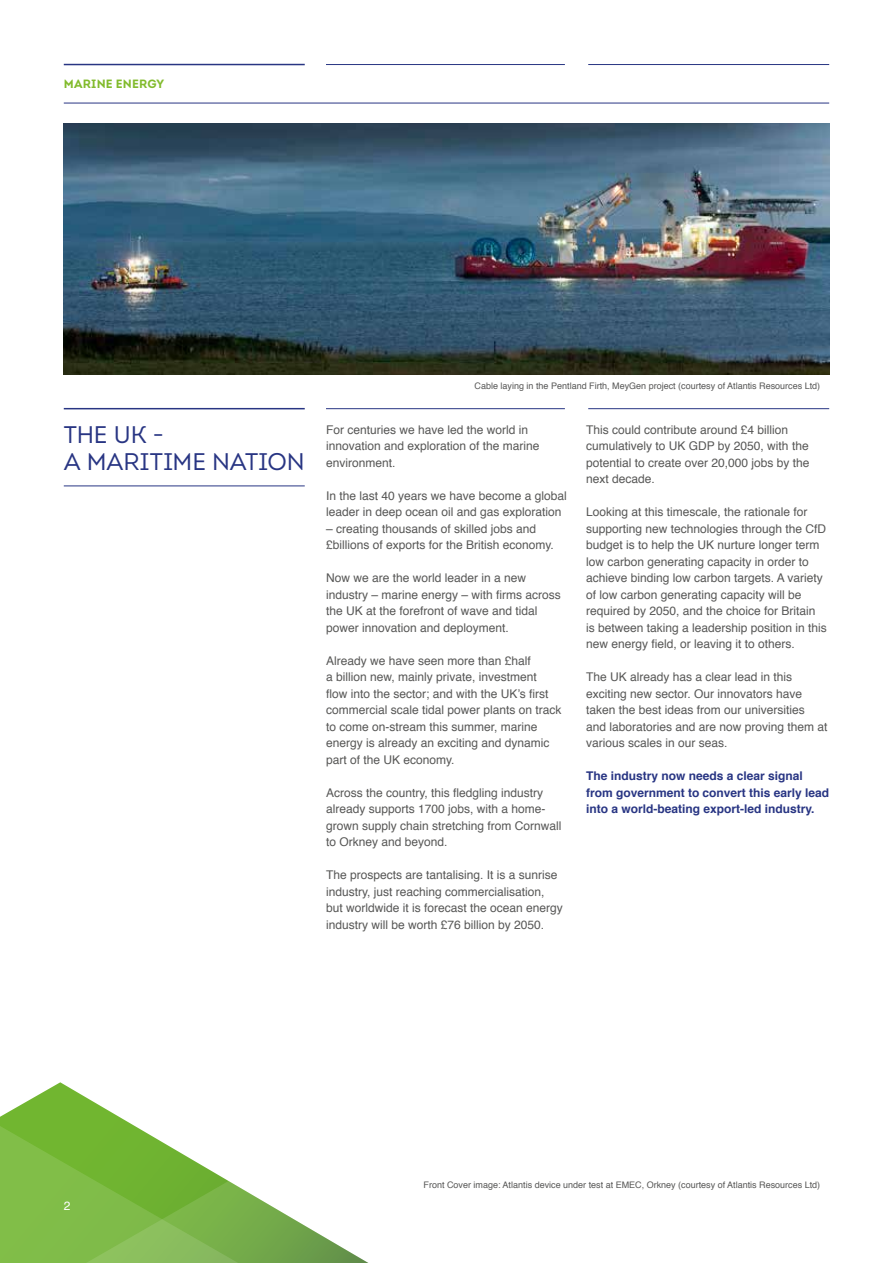
<style>
.page{position:relative;width:893px;height:1263px;background:#fff}
.page>*{position:absolute;margin:0;border:0;box-sizing:border-box;transform-origin:0 0}
.t1{font:24px/27px "Intro";letter-spacing:-.005em;color:#283583}
.t2{font:12px/16.5px "Helvetica";color:#575756}
.t3{font:700 12px/16.5px "Helvetica";color:#283583}
.t4{font:700 12px "Intro";letter-spacing:.02em;color:#82bb2d}
.t5{font:12px "Helvetica";color:#fff}
.t6{font:9px "Helvetica";color:#575756}
</style>
<div class="page">
<svg style="left:0;top:1082px;width:121px;height:36px"></svg>
<svg style="left:0;top:1118px;width:369px;height:145px"></svg>
<hr style="left:64px;top:485px;width:241px;height:1px;background:#283583">
<hr style="left:326px;top:64px;width:239px;height:1px;background:#283583">
<hr style="left:64px;top:64px;width:241px;height:1px;background:#283583">
<hr style="left:588px;top:64px;width:241px;height:1px;background:#283583">
<hr style="left:64px;top:103px;width:765px;height:1px;background:#283583">
<hr style="left:326px;top:408px;width:239px;height:1px;background:#283583">
<hr style="left:64px;top:408px;width:241px;height:1px;background:#283583">
<hr style="left:588px;top:408px;width:241px;height:1px;background:#283583">
<img style="left:64px;top:123px;width:765px;height:251px">
<p class="t4" style="left:64px;top:77px;width:102px">MARINE ENERGY</p>
<h1 class="t1" style="left:64px;top:421px;width:242px">THE UK -<br>A MARITIME NATION</h1>
<p class="t6" style="left:475px;top:379px;width:347px">Cable laying in the Pentland Firth, MeyGen project (courtesy of Atlantis Resources Ltd)</p>
<p class="t2" style="left:326px;top:422px;width:215px">For centuries we have led the world in innovation and exploration of the marine environment.</p>
<p class="t2" style="left:326px;top:488px;width:242px">In the last 40 years we have become a global leader in deep ocean oil and gas exploration</p>
<p class="t2" style="left:326px;top:521px;width:229px">– creating thousands of skilled jobs and £billions of exports for the British economy.</p>
<p class="t2" style="left:326px;top:570px;width:236px">Now we are the world leader in a new industry – marine energy – with firms across the UK at the forefront of wave and tidal power innovation and deployment.</p>
<p class="t2" style="left:326px;top:653px;width:237px">Already we have seen more than £half<br>a billion new, mainly private, investment<br>flow into the sector; and with the UK’s first commercial scale tidal power plants on track to come on-stream this summer, marine energy is already an exciting and dynamic part of the UK economy.</p>
<p class="t2" style="left:326px;top:785px;width:237px">Across the country, this fledgling industry already supports 1700 jobs, with a home&shy;grown supply chain stretching from Cornwall to Orkney and beyond.</p>
<p class="t2" style="left:326px;top:867px;width:238px">The prospects are tantalising. It is a sunrise industry, just reaching commercialisation, but worldwide it is forecast the ocean energy industry will be worth £76 billion by 2050.</p>
<p class="t2" style="left:586px;top:422px;width:225px">This could contribute around £4 billion cumulatively to UK GDP by 2050, with the potential to create over 20,000 jobs by the next decade.</p>
<p class="t2" style="left:586px;top:504px;width:242px">Looking at this timescale, the rationale for supporting new technologies through the CfD budget is to help the UK nurture longer term low carbon generating capacity in order to achieve binding low carbon targets. A variety of low carbon generating capacity will be required by 2050, and the choice for Britain is between taking a leadership position in this new energy field, or leaving it to others.</p>
<p class="t2" style="left:586px;top:669px;width:243px">The UK already has a clear lead in this exciting new sector. Our innovators have taken the best ideas from our universities and laboratories and are now proving them at various scales in our seas.</p>
<p class="t3" style="left:586px;top:768px;width:245px">The industry now needs a clear signal from government to convert this early lead into a world-beating export-led industry.</p>
<p class="t5" style="left:64px;top:1197px;width:8px">2</p>
<p class="t6" style="left:424px;top:1177px;width:398px">Front Cover image: Atlantis device under test at EMEC, Orkney (courtesy of Atlantis Resources Ltd)</p>
</div>
